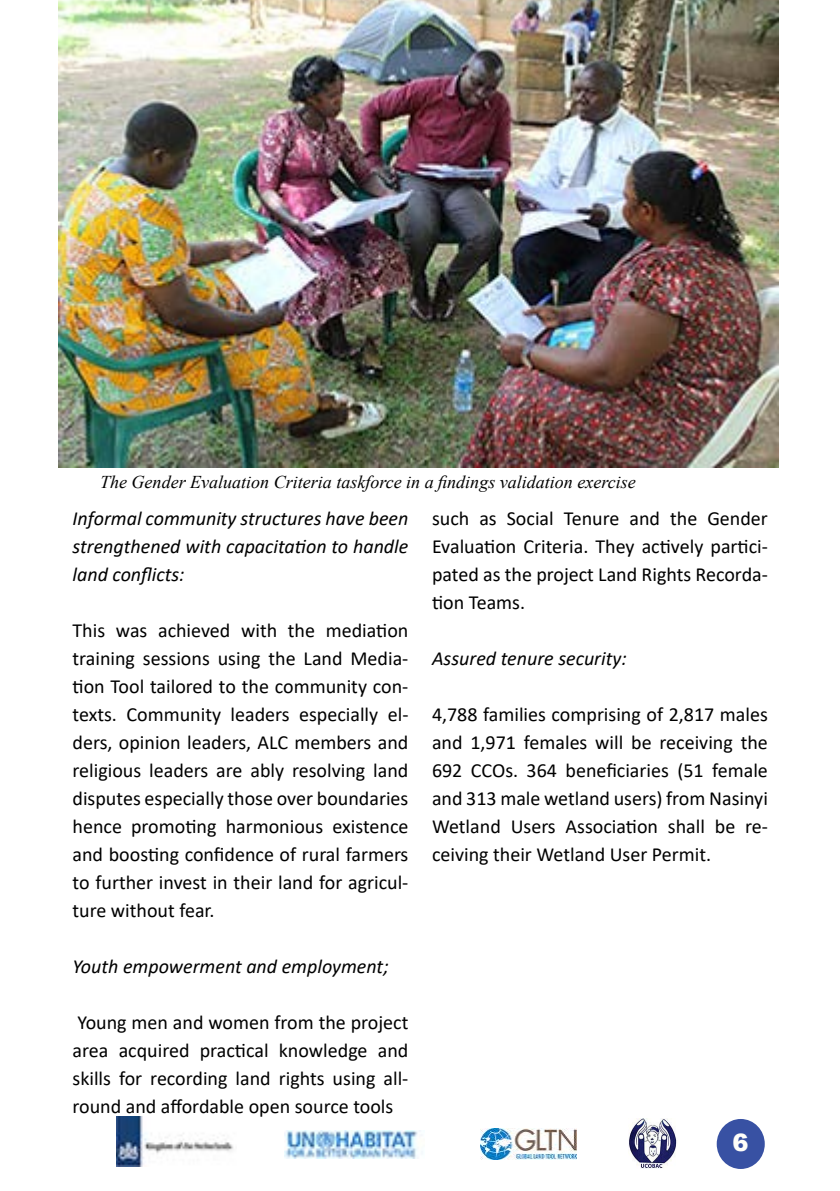
<style>
.page{position:relative;width:840px;height:1191px;background:#fff}
.page>*{position:absolute;margin:0;border:0;box-sizing:border-box;transform-origin:0 0}
.t1{font:900 24px "Arial";color:#fffef9}
.t2{font:20px/28px "Calibri";color:#000;text-align:justify}
.t3{font:italic 20px/28px "Calibri";color:#000;text-align:justify}
.t4{font:italic 18px "Times New Roman";color:#000}
</style>
<div class="page">
<img style="left:629px;top:1119px;width:47px;height:49px">
<img style="left:480px;top:1128px;width:96px;height:31px">
<img style="left:116px;top:1116px;width:118px;height:50px">
<div style="left:716px;top:1119px;width:48px;height:50px;background:#3851a3;border-radius:50%"></div>
<img style="left:284px;top:1130px;width:139px;height:28px">
<img style="left:58px;top:0;width:720px;height:468px">
<p class="t4" style="left:100px;top:469px;width:537px">The Gender Evaluation Criteria taskforce in a findings validation exercise</p>
<p class="t3" style="left:72px;top:504px;width:337px">Informal community structures have been strengthened with capacitation to handle land conflicts:</p>
<p class="t2" style="left:72px;top:616px;width:337px">This was achieved with the mediation training sessions using the Land Media&shy;tion Tool tailored to the community con&shy;texts. Community leaders especially el&shy;ders, opinion leaders, ALC members and religious leaders are ably resolving land disputes especially those over boundaries hence promoting harmonious existence and boosting confidence of rural farmers to further invest in their land for agricul&shy;ture without fear.</p>
<p class="t3" style="left:72px;top:952px;width:317px">Youth empowerment and employment;</p>
<p class="t2" style="left:72px;top:1008px;width:337px">Young men and women from the project area acquired practical knowledge and skills for recording land rights using all&shy;round and affordable open source tools</p>
<p class="t2" style="left:432px;top:504px;width:337px">such as Social Tenure and the Gender Evaluation Criteria. They actively partici&shy;pated as the project Land Rights Recorda&shy;tion Teams.</p>
<p class="t3" style="left:432px;top:644px;width:196px">Assured tenure security:</p>
<p class="t2" style="left:432px;top:700px;width:337px">4,788 families comprising of 2,817 males and 1,971 females will be receiving the 692 CCOs. 364 beneficiaries (51 female and 313 male wetland users) from Nasinyi Wetland Users Association shall be re&shy;ceiving their Wetland User Permit.</p>
<p class="t1" style="left:732px;top:1124px;width:18px">6</p>
</div>
